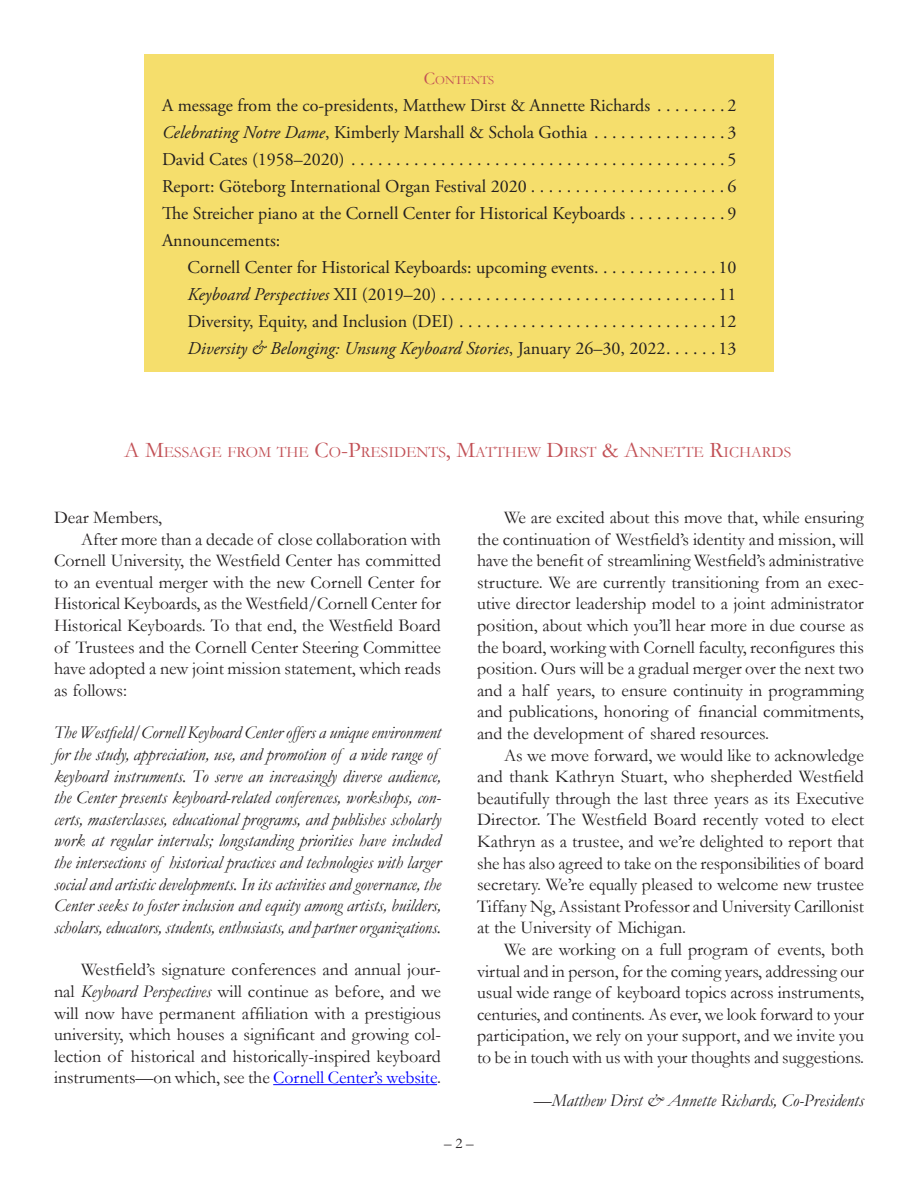
<style>
.page{position:relative;width:918px;height:1188px;background:#fff}
.page>*{position:absolute;margin:0;border:0;box-sizing:border-box;transform-origin:0 0}
.t1{font:18px/21.6px "Garamond";color:#231f20;text-align:justify}
.Interviewer{font:italic 18px/21.6px "Garamond";color:#231f20}
.TOC_Entry{font:18px "Adobe Garamond Pro";color:#231f20}
.TOC_Entry-2{font:italic 18px "Adobe Garamond Pro";color:#231f20}
.Author_Byline{font:italic 18px "Garamond";color:#231f20}
.t2{font:15.75px "Garamond";color:#c25055}
.t3{font:15px "Garamond";color:#231f20}
.t4{font:12.6px "Garamond";color:#c25055}
.s1{font-size:18px}
.s2{font-style:italic}
.s3{font-style:normal}
.s4{font-size:22.5px}
.s5{color:#00f}
</style>
<div class="page">
<hr style="left:273px;top:1084px;width:164px;height:1px;background:#00f">
<div style="left:144px;top:54px;width:630px;height:318px;background:#f5de6c"></div>
<p class="t4" style="left:424px;top:71px;width:72px"><span class="s1">C</span>ONTENTS</p>
<p class="TOC_Entry" style="left:162px;top:94px;width:576px">A message from the co-presidents, Matthew Dirst &amp; Annette Richards . . . . . . . 2</p>
<p class="TOC_Entry" style="left:162px;top:121px;width:576px"><span class="s2">Celebrating Notre Dame</span>, Kimberly Marshall &amp; Schola Gothia . . . . . . . . . . . . . . 3</p>
<p class="TOC_Entry" style="left:162px;top:148px;width:576px">David Cates (1958–2020) . . . . . . . . . . . . . . . . . . . . . . . . . . . . . . . . . . . . . . . . . 5</p>
<p class="TOC_Entry" style="left:162px;top:175px;width:576px">Report: Göteborg International Organ Festival 2020 . . . . . . . . . . . . . . . . . . . . . 6</p>
<p class="TOC_Entry" style="left:162px;top:202px;width:576px">The Streicher piano at the Cornell Center for Historical Keyboards . . . . . . . . . . 9</p>
<p class="TOC_Entry" style="left:162px;top:229px;width:120px">Announcements:</p>
<p class="TOC_Entry" style="left:188px;top:256px;width:550px">Cornell Center for Historical Keyboards: upcoming events . . . . . . . . . . . . . 10</p>
<p class="TOC_Entry" style="left:188px;top:283px;width:550px"><span class="s2">Keyboard Perspectives</span> XII (2019–20) . . . . . . . . . . . . . . . . . . . . . . . . . . . . . . 11</p>
<p class="TOC_Entry" style="left:188px;top:310px;width:550px">Diversity, Equity, and Inclusion (DEI) . . . . . . . . . . . . . . . . . . . . . . . . . . . . 12</p>
<p class="TOC_Entry-2" style="left:188px;top:337px;width:550px">Diversity &amp; Belonging: Unsung Keyboard Stories<span class="s3">, January 26–30, 2022 . . . . . 13</span></p>
<p class="t2" style="left:124px;top:441px;width:668px"><span class="s4">A M</span>ESSAGE FROM THE <span class="s4">C</span>O<span class="s4">-P</span>RESIDENTS<span class="s4">, M</span>ATTHEW <span class="s4">D</span>IRST <span class="s4">&amp; A</span>NNETTE <span class="s4">R</span>ICHARDS</p>
<p class="t1" style="left:54px;top:506px;width:110px">Dear Members,</p>
<p class="t1" style="left:54px;top:528px;width:389px;text-indent:27px">After more than a decade of close collaboration with Cornell University, the Westfield Center has committed to an eventual merger with the new Cornell Center for Historical Keyboards, as the Westfield/Cornell Center for Historical Keyboards. To that end, the Westfield Board of Trustees and the Cornell Center Steering Committee have adopted a new joint mission statement, which reads as follows:</p>
<p class="Interviewer" style="left:54px;top:721px;width:389px">The Westfield/Cornell Keyboard Center offers a unique environment for the study, appreciation, use, and promotion of a wide range of keyboard instruments. To serve an increasingly diverse audience, the Center presents keyboard-related conferences, workshops, con&shy;certs, masterclasses, educational programs, and publishes scholarly work at regular intervals; longstanding priorities have included the intersections of historical practices and technologies with larger social and artistic developments. In its activities and governance, the Center seeks to foster inclusion and equity among artists, builders, scholars, educators, students, enthusiasts, and partner organizations.</p>
<p class="t1" style="left:54px;top:958px;width:389px;text-indent:27px">Westfield’s signature conferences and annual jour&shy;nal <span class="s2">Keyboard Perspectives</span> will continue as before, and we will now have permanent affiliation with a prestigious university, which houses a significant and growing col&shy;lection of historical and historically-inspired keyboard instruments—on which, see the <span class="s5">Cornell Center’s website</span>.</p>
<p class="t1" style="left:477px;top:506px;width:389px;text-indent:27px">We are excited about this move that, while ensuring the continuation of Westfield’s identity and mission, will have the benefit of streamlining Westfield’s administrative structure. We are currently transitioning from an exec&shy;utive director leadership model to a joint administrator position, about which you’ll hear more in due course as the board, working with Cornell faculty, reconfigures this position. Ours will be a gradual merger over the next two and a half years, to ensure continuity in programming and publications, honoring of financial commitments, and the development of shared resources.</p>
<p class="t1" style="left:477px;top:744px;width:389px;text-indent:27px">As we move forward, we would like to acknowledge and thank Kathryn Stuart, who shepherded Westfield beautifully through the last three years as its Executive Director. The Westfield Board recently voted to elect Kathryn as a trustee, and we’re delighted to report that she has also agreed to take on the responsibilities of board secretary. We’re equally pleased to welcome new trustee Tiffany Ng, Assistant Professor and University Carillonist at the University of Michigan.</p>
<p class="t1" style="left:477px;top:938px;width:389px;text-indent:27px">We are working on a full program of events, both virtual and in person, for the coming years, addressing our usual wide range of keyboard topics across instruments, centuries, and continents. As ever, we look forward to your participation, we rely on your support, and we invite you to be in touch with us with your thoughts and suggestions.</p>
<p class="Author_Byline" style="left:534px;top:1088px;width:332px">—Matthew Dirst &amp; Annette Richards, Co-Presidents</p>
<p class="t3" style="left:444px;top:1133px;width:31px">– 2 –</p>
</div>
